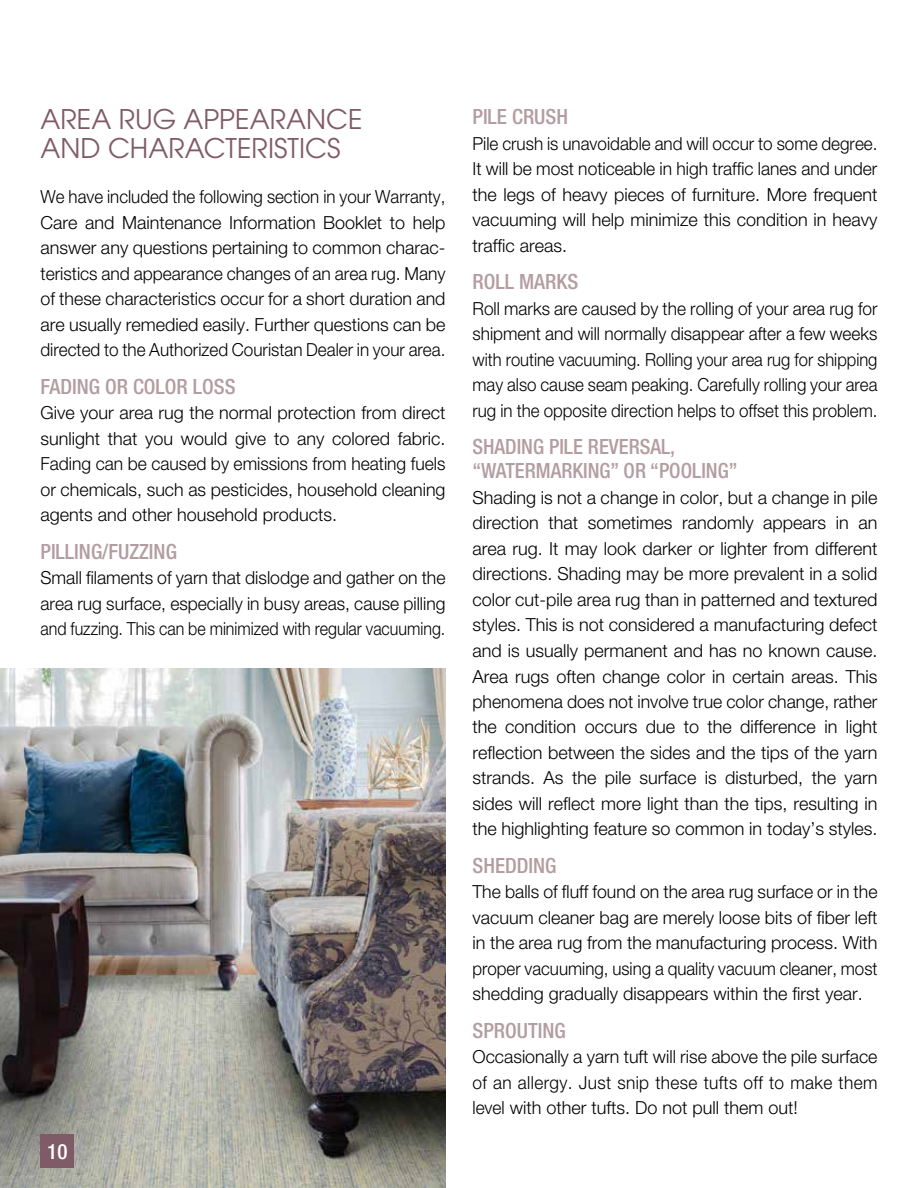
<style>
.page{position:relative;width:918px;height:1188px;background:#fff}
.page>*{position:absolute;margin:0;border:0;box-sizing:border-box;transform-origin:0 0}
.t1{font:27px/28.5px "Avant Garde";color:#7f5b67}
.t2{font:500 condensed 21px/24px "Helvetica Neue";color:#b39da2}
.t3{font:500 condensed 21px "Helvetica Neue";color:#fff}
.t4{font:300 18px/25.5px "Helvetica Neue";color:#000;text-align:justify}
.t5{font:300 18px/25.5px "Helvetica Neue";color:#000;text-align:justify;scale:.94 1}
.t6{font:300 18px/25.5px "Helvetica Neue";color:#000;text-align:justify;scale:.96 1}
.t7{font:300 18px/25.5px "Helvetica Neue";color:#000;text-align:justify;scale:.95 1}
</style>
<div class="page">
<img style="left:0;top:668px;width:446px;height:520px">
<div style="left:40px;top:1134px;width:34px;height:34px;background:#7f5b67"></div>
<h1 class="t1" style="left:40px;top:105px;width:324px">AREA RUG APPEARANCE<br>AND CHARACTERISTICS</h1>
<p class="t5" style="left:40px;top:184px;width:432px">We have included the following section in your Warranty, Care and Maintenance Information Booklet to help answer any questions pertaining to common charac&shy;teristics and appearance changes of an area rug. Many of these characteristics occur for a short duration and are usually remedied easily. Further questions can be directed to the Authorized Couristan Dealer in your area.</p>
<p class="t2" style="left:40px;top:374px;width:197px">FADING OR COLOR LOSS</p>
<p class="t4" style="left:40px;top:400px;width:407px">Give your area rug the normal protection from direct sunlight that you would give to any colored fabric.<br>Fading can be caused by emissions from heating fuels or chemicals, such as pesticides, household cleaning agents and other household products.</p>
<p class="t2" style="left:40px;top:539px;width:138px">PILLING/FUZZING</p>
<p class="t4" style="left:40px;top:565px;width:407px">Small filaments of yarn that dislodge and gather on the area rug surface, especially in busy areas, cause pilling and fuzzing. This can be minimized with regular vacuuming.</p>
<p class="t3" style="left:47px;top:1139px;width:22px">10</p>
<p class="t2" style="left:472px;top:105px;width:97px">PILE CRUSH</p>
<p class="t7" style="left:472px;top:130px;width:428px">Pile crush is unavoidable and will occur to some degree.<br>It will be most noticeable in high traffic lanes and under the legs of heavy pieces of furniture. More frequent vacuuming will help minimize this condition in heavy traffic areas.</p>
<p class="t2" style="left:472px;top:270px;width:107px">ROLL MARKS</p>
<p class="t6" style="left:472px;top:295px;width:423px">Roll marks are caused by the rolling of your area rug for shipment and will normally disappear after a few weeks with routine vacuuming. Rolling your area rug for shipping may also cause seam peaking. Carefully rolling your area rug in the opposite direction helps to offset this problem.</p>
<p class="t2" style="left:472px;top:435px;width:267px">SHADING PILE REVERSAL, “WATERMARKING” OR “POOLING”</p>
<p class="t4" style="left:472px;top:484px;width:407px">Shading is not a change in color, but a change in pile direction that sometimes randomly appears in an area rug. It may look darker or lighter from different directions. Shading may be more prevalent in a solid color cut-pile area rug than in patterned and textured styles. This is not considered a manufacturing defect and is usually permanent and has no known cause.<br>Area rugs often change color in certain areas. This phenomena does not involve true color change, rather the condition occurs due to the difference in light reflection between the sides and the tips of the yarn strands. As the pile surface is disturbed, the yarn sides will reflect more light than the tips, resulting in the highlighting feature so common in today’s styles.</p>
<p class="t2" style="left:472px;top:853px;width:86px">SHEDDING</p>
<p class="t4" style="left:472px;top:879px;width:407px">The balls of fluff found on the area rug surface or in the vacuum cleaner bag are merely loose bits of fiber left in the area rug from the manufacturing process. With proper vacuuming, using a quality vacuum cleaner, most shedding gradually disappears within the first year.</p>
<p class="t2" style="left:472px;top:1018px;width:95px">SPROUTING</p>
<p class="t4" style="left:472px;top:1044px;width:407px">Occasionally a yarn tuft will rise above the pile surface of an allergy. Just snip these tufts off to make them level with other tufts. Do not pull them out!</p>
</div>
